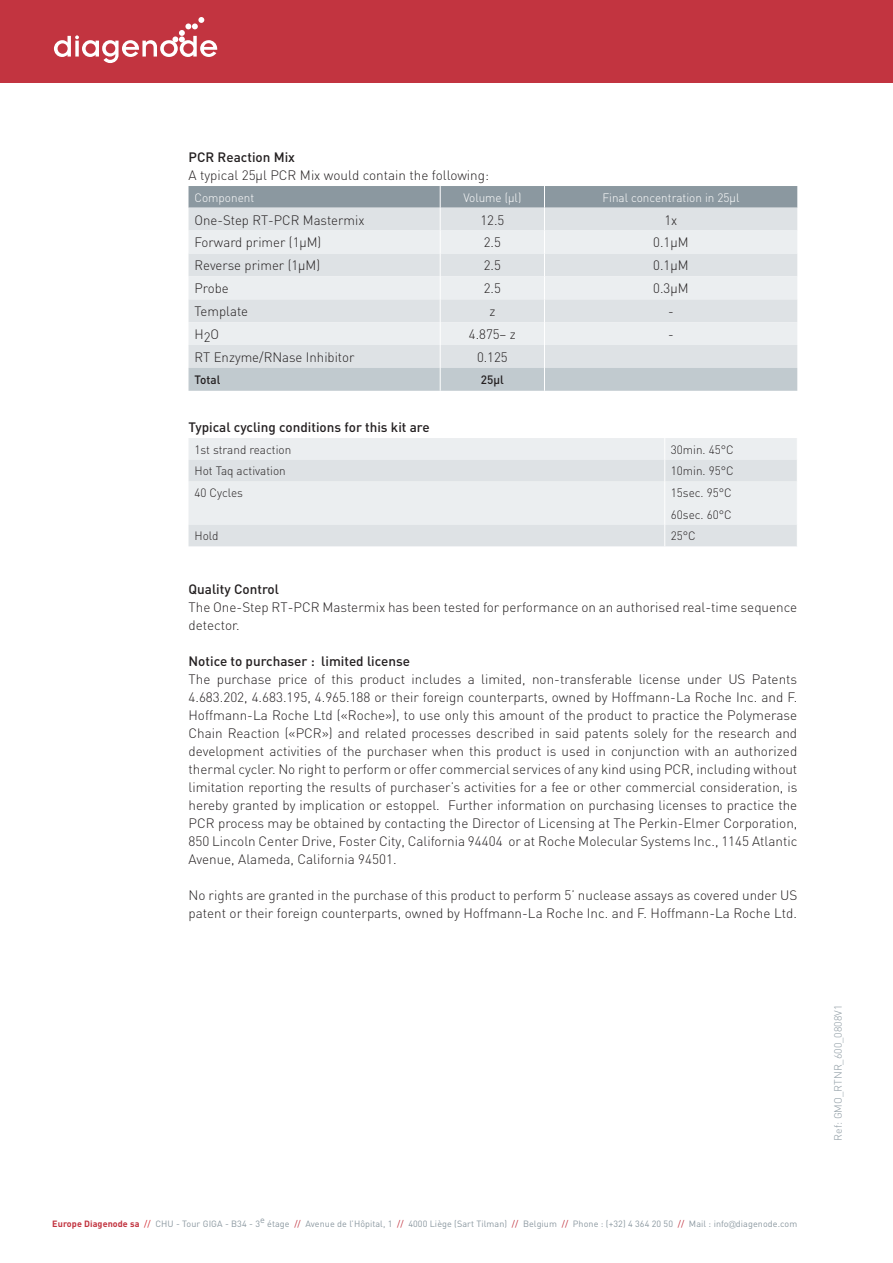
<style>
.page{position:relative;width:893px;height:1263px;background:#fff}
.page>*{position:absolute;margin:0;border:0;box-sizing:border-box;transform-origin:0 0}
.BODY{font:300 13.5px/18px "DIN";color:#231f20}
.TAB{font:300 13.5px "DIN";color:#231f20}
.BODY-2{font:500 13.5px "DIN";color:#231f20}
.TAB-2{font:300 12px "DIN";color:#231f20}
.TAB-3{font:300 12px "DIN";color:#fff}
.TAB-4{font:500 12px "DIN";color:#231f20}
.Style_de_paragraphe{font:300 10.5px "DIN";color:#8b98a0}
.t1{font:9px "DIN";letter-spacing:.01em;color:#8b98a0}
.s1{font-weight:700;color:#c23440}
.s2{color:#d1232a}
.s3{color:#c23440}
.s4{font-family:"Gill Sans";font-weight:300}
</style>
<div class="page">
<div style="left:0;top:0;width:893px;height:82px;background:#c23440"></div>
<svg style="left:54px;top:17px;width:163px;height:46px"></svg>
<svg style="left:189px;top:186px;width:608px;height:205px;background:#d6dbdf"></svg>
<div style="left:189px;top:438px;width:608px;height:22px;background:#ebeef0"></div>
<svg style="left:189px;top:460px;width:608px;height:86px;background:#e4e8ea"></svg>
<svg style="left:664px;top:438px;width:1px;height:108px"></svg>
<p class="BODY-2" style="left:189px;top:149px;width:108px">PCR Reaction Mix</p>
<p class="BODY" style="left:189px;top:166px;width:302px">A typical 25μ l PCR Mix would contain the following:</p>
<p class="TAB-3" style="left:195px;top:190px;width:61px">Component</p>
<p class="TAB-3" style="left:463px;top:190px;width:60px">Volume (μ l)</p>
<p class="TAB-3" style="left:602px;top:190px;width:139px">Final concentration in 25μ l</p>
<p class="TAB" style="left:195px;top:211px;width:171px">One-Step RT-PCR Mastermix</p>
<p class="TAB" style="left:480px;top:211px;width:25px">12.5</p>
<p class="TAB" style="left:664px;top:211px;width:14px">1x</p>
<p class="TAB" style="left:195px;top:234px;width:128px">Forward primer (1μ M)</p>
<p class="TAB" style="left:484px;top:234px;width:19px">2.5</p>
<p class="TAB" style="left:653px;top:234px;width:37px">0.1μM</p>
<p class="TAB" style="left:195px;top:257px;width:127px">Reverse primer (1μ M)</p>
<p class="TAB" style="left:484px;top:257px;width:19px">2.5</p>
<p class="TAB" style="left:653px;top:257px;width:37px">0.1μM</p>
<p class="TAB" style="left:195px;top:280px;width:36px">Probe</p>
<p class="TAB" style="left:484px;top:280px;width:19px">2.5</p>
<p class="TAB" style="left:653px;top:280px;width:37px">0.3μ M</p>
<p class="TAB" style="left:195px;top:303px;width:55px">Template</p>
<p class="TAB" style="left:489px;top:303px;width:7px">z</p>
<p class="TAB" style="left:668px;top:303px;width:7px">-</p>
<p class="TAB" style="left:195px;top:326px;width:26px">H2O</p>
<p class="TAB" style="left:469px;top:326px;width:48px">4.875– z</p>
<p class="TAB" style="left:668px;top:326px;width:7px">-</p>
<p class="TAB" style="left:195px;top:349px;width:161px">RT Enzyme/RNase Inhibitor</p>
<p class="TAB" style="left:477px;top:349px;width:32px">0.125</p>
<p class="TAB-4" style="left:195px;top:372px;width:27px">Total</p>
<p class="TAB-4" style="left:481px;top:372px;width:24px">25μl</p>
<p class="BODY-2" style="left:189px;top:419px;width:243px">Typical cycling conditions for this kit are</p>
<p class="TAB-2" style="left:195px;top:442px;width:98px">1st strand reaction</p>
<p class="TAB-2" style="left:671px;top:442px;width:65px">30min. 45°C</p>
<p class="TAB-2" style="left:195px;top:464px;width:93px">Hot Taq activation</p>
<p class="TAB-2" style="left:671px;top:464px;width:65px">10min. 95°C</p>
<p class="TAB-2" style="left:195px;top:485px;width:50px">40 Cycles</p>
<p class="TAB-2" style="left:671px;top:485px;width:62px">15sec. 95°C</p>
<p class="TAB-2" style="left:671px;top:507px;width:62px">60sec. 60°C</p>
<p class="TAB-2" style="left:195px;top:529px;width:26px">Hold</p>
<p class="TAB-2" style="left:671px;top:529px;width:27px">25°C</p>
<p class="BODY-2" style="left:189px;top:581px;width:92px">Quality Control</p>
<p class="BODY" style="left:189px;top:598px;width:610px">The One-Step RT-PCR Mastermix has been tested for performance on an authorised real-time sequence detector.</p>
<p class="BODY-2" style="left:189px;top:653px;width:223px">Notice to purchaser : limited license</p>
<p class="BODY" style="left:189px;top:670px;width:610px;text-align:justify">The purchase price of this product includes a limited, non-transferable license under US Patents 4.683.202, 4.683.195, 4.965.188 or their foreign counterparts, owned by Hoffmann-La Roche Inc. and F.<br>Hoffmann-La Roche Ltd («Roche»), to use only this amount of the product to practice the Polymerase Chain Reaction («PCR») and related processes described in said patents solely for the research and development activities of the purchaser when this product is used in conjunction with an authorized thermal cycler. No right to perform or offer commercial services of any kind using PCR, including without limitation reporting the results of purchaser’s activities for a fee or other commercial consideration, is hereby granted by implication or estoppel. Further information on purchasing licenses to practice the PCR process may be obtained by contacting the Director of Licensing at The Perkin-Elmer Corporation, 850 Lincoln Center Drive, Foster City, California 94404 or at Roche Molecular Systems Inc., 1145 Atlantic Avenue, Alameda, California 94501.</p>
<p class="BODY" style="left:189px;top:886px;width:610px">No rights are granted in the purchase of this product to perform 5’ nuclease assays as covered under US patent or their foreign counterparts, owned by Hoffmann-La Roche Inc. and F. Hoffmann-La Roche Ltd.</p>
<p class="t1" style="left:52px;top:1218px;width:746px"><span class="s1">Europe Diagenode sa</span> <span class="s2">//</span> CHU - Tour GIGA - B34 - 3e étage <span class="s3">//</span> Avenue de l’Hôpital, 1 <span class="s3">//</span> 4000 Liège (Sart Tilman) <span class="s3">//</span> Belgium <span class="s3">//</span> Phone : (+32) 4 364 20 50 <span class="s3">//</span> Mail : info<span class="s4">@</span>diagenode.com</p>
<p class="Style_de_paragraphe" style="left:832px;top:1141px;width:137px;rotate:-90deg">Ref: GMO_RTNR_600_0808V1</p>
</div>
